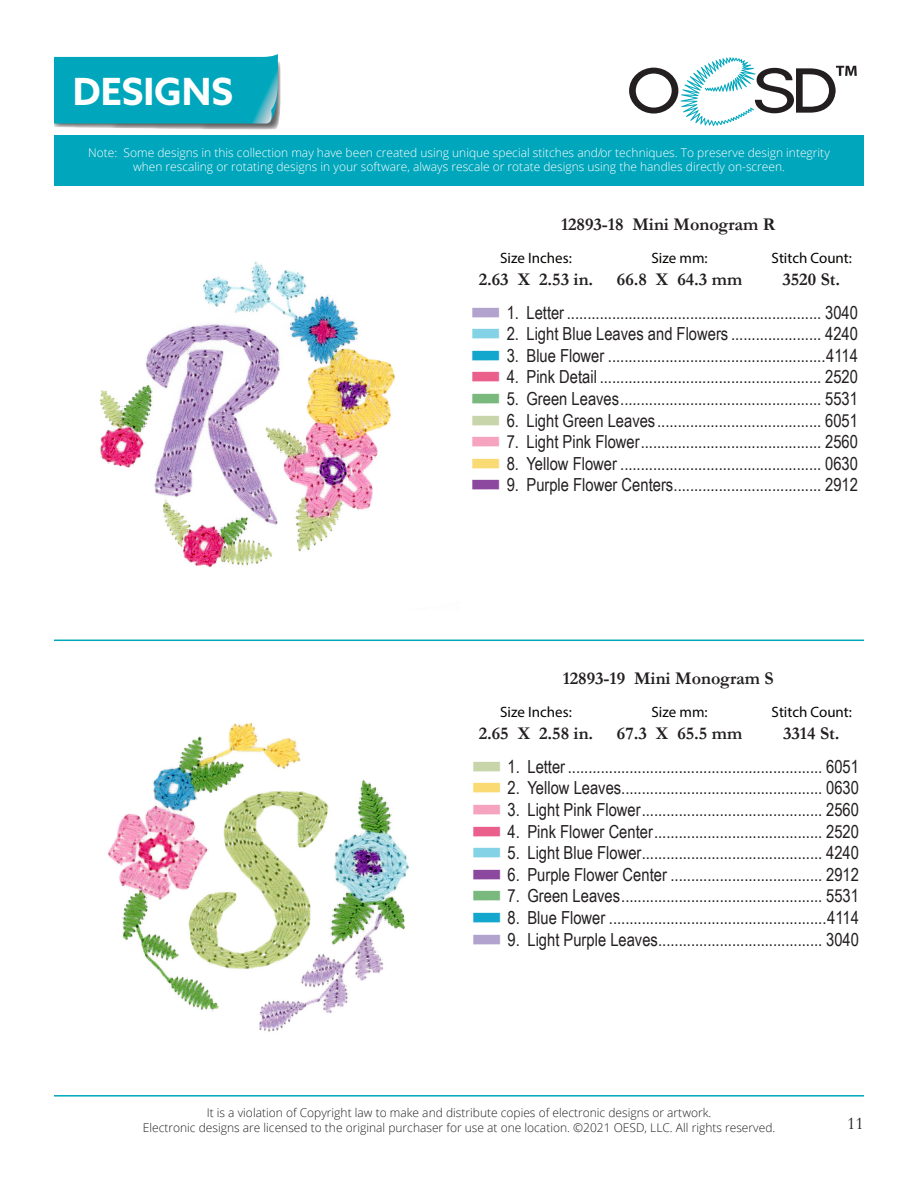
<style>
.page{position:relative;width:918px;height:1188px;background:#fff}
.page>*{position:absolute;margin:0;border:0;box-sizing:border-box;transform-origin:0 0}
.t1{font:700 37.5px "Azo Sans";color:#fff}
.t2{font:18px "Arial Narrow";color:#231f20}
.t3{font:700 18px "Garamond";color:#231f20}
.t4{font:18px "Garamond";color:#231f20}
.t5{font:15px "Myriad Pro";color:#040503}
.t6{font:300 12px/14.4px "Open Sans";color:#fff;text-align:center}
.t7{font:300 12px "Open Sans";color:#231f20}
.s1{font-family:"threadchart";color:#b1a2ce}
.s2{font-family:"threadchart";color:#84d2e5}
.s3{font-family:"threadchart";color:#14a7cd}
.s4{font-family:"threadchart";color:#ea5f8b}
.s5{font-family:"threadchart";color:#7ab97d}
.s6{font-family:"threadchart";color:#c8d5ab}
.s7{font-family:"threadchart";color:#f5a3bf}
.s8{font-family:"threadchart";color:#f9da73}
.s9{font-family:"threadchart";color:#8c479f}
</style>
<div class="page">
<svg style="left:629px;top:57px;width:228px;height:69px"></svg>
<div style="left:54px;top:135px;width:810px;height:51px;background:#00a7bc"></div>
<hr style="left:54px;top:640px;width:810px;height:1px;background:#00a7bc">
<hr style="left:54px;top:1095px;width:810px;height:2px;background:#00a7bc">
<svg style="left:54px;top:54px;width:227px;height:76px;background:#1fabbd"></svg>
<img style="left:108px;top:722px;width:301px;height:310px">
<img style="left:99px;top:262px;width:296px;height:305px">
<p class="t1" style="left:73px;top:67px;width:162px">DESIGNS</p>
<p class="t6" style="left:88px;top:145px;width:743px">Note: Some designs in this collection may have been created using unique special stitches and/or techniques. To preserve design integrity when rescaling or rotating designs in your software, always rescale or rotate designs using the handles directly on-screen.</p>
<p class="t3" style="left:561px;top:212px;width:216px">12893-18 Mini Monogram R</p>
<p class="t3" style="left:479px;top:267px;width:116px">2.63 X 2.53 in.</p>
<p class="t3" style="left:617px;top:267px;width:127px">66.8 X 64.3 mm</p>
<p class="t3" style="left:782px;top:267px;width:59px">3520 St.</p>
<p class="t5" style="left:500px;top:248px;width:73px">Size Inches:</p>
<p class="t5" style="left:652px;top:248px;width:58px">Size mm:</p>
<p class="t5" style="left:772px;top:248px;width:82px">Stitch Count:</p>
<p class="t2" style="left:472px;top:299px;width:387px"><span class="s1">n</span> 1. Letter .............................................................. 3040</p>
<p class="t2" style="left:472px;top:321px;width:387px"><span class="s2">n</span> 2. Light Blue Leaves and Flowers ...................... 4240</p>
<p class="t2" style="left:472px;top:342px;width:387px"><span class="s3">n</span> 3. Blue Flower .....................................................4114</p>
<p class="t2" style="left:472px;top:364px;width:387px"><span class="s4">n</span> 4. Pink Detail ...................................................... 2520</p>
<p class="t2" style="left:472px;top:385px;width:387px"><span class="s5">n</span> 5. Green Leaves................................................. 5531</p>
<p class="t2" style="left:472px;top:407px;width:387px"><span class="s6">n</span> 6. Light Green Leaves........................................ 6051</p>
<p class="t2" style="left:472px;top:429px;width:387px"><span class="s7">n</span> 7. Light Pink Flower............................................ 2560</p>
<p class="t2" style="left:472px;top:450px;width:387px"><span class="s8">n</span> 8. Yellow Flower ................................................. 0630</p>
<p class="t2" style="left:472px;top:472px;width:387px"><span class="s9">n</span> 9. Purple Flower Centers.................................... 2912</p>
<p class="t3" style="left:563px;top:666px;width:213px">12893-19 Mini Monogram S</p>
<p class="t3" style="left:617px;top:721px;width:127px">67.3 X 65.5 mm</p>
<p class="t3" style="left:783px;top:721px;width:58px">3314 St.</p>
<p class="t2" style="left:473px;top:753px;width:387px"><span class="s6">n</span> 1. Letter .............................................................. 6051</p>
<p class="t2" style="left:473px;top:775px;width:387px"><span class="s8">n</span> 2. Yellow Leaves................................................. 0630</p>
<p class="t2" style="left:473px;top:796px;width:387px"><span class="s7">n</span> 3. Light Pink Flower............................................ 2560</p>
<p class="t2" style="left:473px;top:818px;width:387px"><span class="s4">n</span> 4. Pink Flower Center......................................... 2520</p>
<p class="t2" style="left:473px;top:840px;width:387px"><span class="s2">n</span> 5. Light Blue Flower............................................ 4240</p>
<p class="t2" style="left:473px;top:861px;width:387px"><span class="s9">n</span> 6. Purple Flower Center ..................................... 2912</p>
<p class="t2" style="left:473px;top:883px;width:387px"><span class="s5">n</span> 7. Green Leaves................................................. 5531</p>
<p class="t2" style="left:473px;top:904px;width:387px"><span class="s3">n</span> 8. Blue Flower .....................................................4114</p>
<p class="t2" style="left:473px;top:926px;width:387px"><span class="s1">n</span> 9. Light Purple Leaves........................................ 3040</p>
<p class="t5" style="left:500px;top:703px;width:73px">Size Inches:</p>
<p class="t5" style="left:652px;top:703px;width:58px">Size mm:</p>
<p class="t5" style="left:772px;top:703px;width:82px">Stitch Count:</p>
<p class="t3" style="left:479px;top:721px;width:116px">2.65 X 2.58 in.</p>
<p class="t7" style="left:207px;top:1105px;width:506px">It is a violation of Copyright law to make and distribute copies of electronic designs or artwork.</p>
<p class="t7" style="left:143px;top:1119px;width:634px">Electronic designs are licensed to the original purchaser for use at one location. ©2021 OESD, LLC. All rights reserved.</p>
<p class="t4" style="left:847px;top:1111px;width:18px">11</p>
</div>
